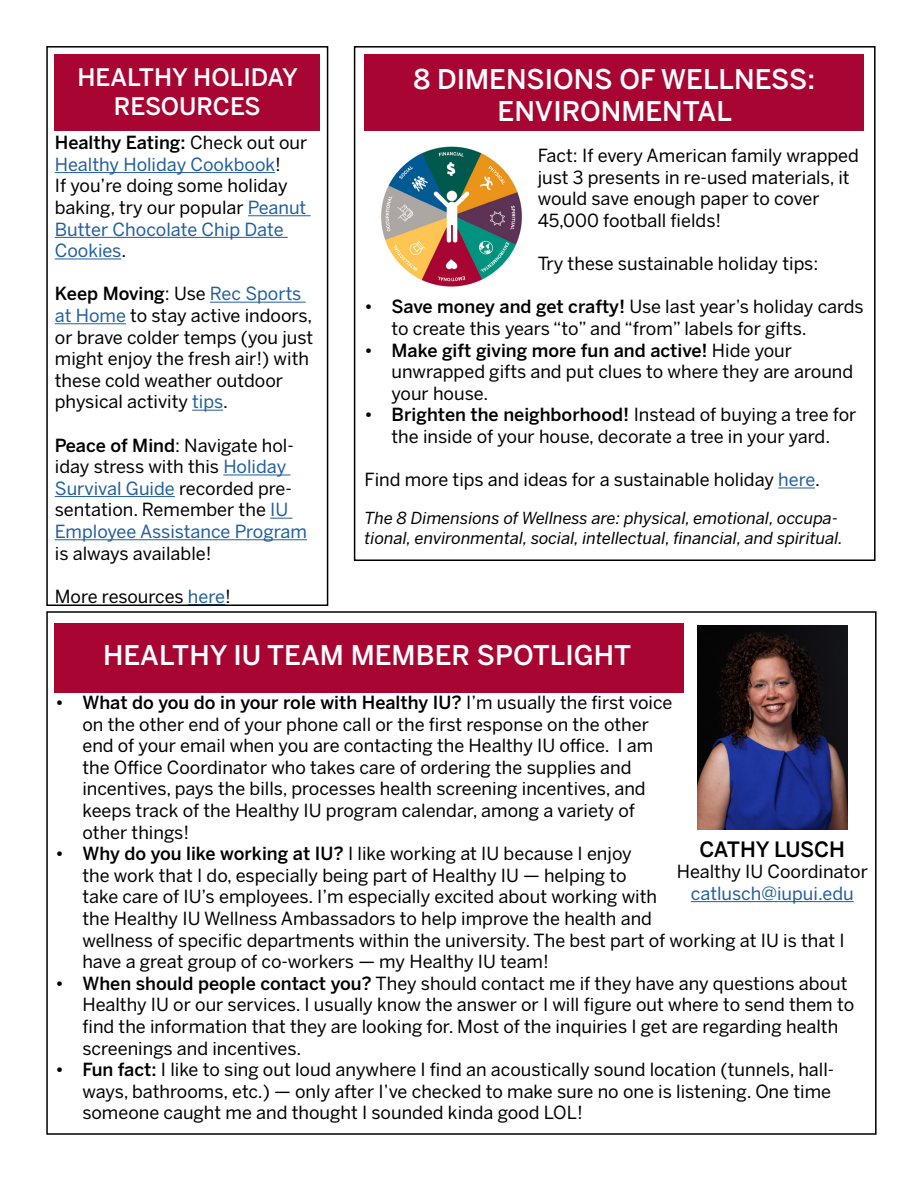
<style>
.page{position:relative;width:918px;height:1188px;background:#fff}
.page>*{position:absolute;margin:0;border:0;box-sizing:border-box;transform-origin:0 0}
.t1{font:500 27px/32.4px "Benton Sans";color:#fff;text-align:center}
.t2{font:500 24px/28.8px "Benton Sans";color:#fff;text-align:center}
.t3{font:500 21px "Benton Sans";letter-spacing:-.01em;color:#000}
.t4{font:18px/21.6px "Benton Sans";color:#000}
.t5{font:18px/21.6px "Benton Sans";color:#215e9e}
.t6{font:italic 16.5px/19.8px "Benton Sans";color:#000}
.s1{font-weight:500;color:#000}
.s2{color:#000}
.s3{font-weight:500}
.s4{color:#215e9e}
</style>
<div class="page">
<div style="left:55px;top:623px;width:629px;height:70px;background:#a90533"></div>
<img style="left:697px;top:626px;width:150px;height:204px">
<hr style="left:691px;top:901px;width:163px;height:1px;background:#215e9e">
<div style="left:364px;top:54px;width:500px;height:76px;background:#a90533"></div>
<div style="left:55px;top:54px;width:265px;height:76px;background:#a90533"></div>
<hr style="left:55px;top:172px;width:220px;height:1px;background:#215e9e">
<hr style="left:248px;top:215px;width:63px;height:1px;background:#215e9e">
<hr style="left:55px;top:237px;width:233px;height:1px;background:#215e9e">
<hr style="left:55px;top:259px;width:66px;height:1px;background:#215e9e">
<hr style="left:210px;top:302px;width:96px;height:1px;background:#215e9e">
<hr style="left:55px;top:323px;width:71px;height:1px;background:#215e9e">
<hr style="left:192px;top:410px;width:31px;height:1px;background:#215e9e">
<hr style="left:223px;top:475px;width:68px;height:1px;background:#215e9e">
<hr style="left:55px;top:496px;width:120px;height:1px;background:#215e9e">
<svg style="left:270px;top:518px;width:23px;height:1px"></svg>
<hr style="left:55px;top:539px;width:252px;height:1px;background:#215e9e">
<hr style="left:778px;top:488px;width:37px;height:1px;background:#215e9e">
<img style="left:381px;top:146px;width:141px;height:141px">
<div style="left:46px;top:46px;width:282px;height:560px;border:2px solid #000"></div>
<div style="left:354px;top:46px;width:522px;height:515px;border:2px solid #000"></div>
<p class="t2" style="left:78px;top:63px;width:222px">HEALTHY HOLIDAY<br>RESOURCES</p>
<p class="t5" style="left:55px;top:132px;width:254px"><span class="s1">Healthy Eating:</span> <span class="s2">Check out our<br></span>Healthy Holiday Cookbook<span class="s2">!<br>If you’re doing some holiday baking, try our popular</span> Peanut<br>Butter Chocolate Chip Date<br>Cookies<span class="s2">.</span></p>
<p class="t4" style="left:55px;top:283px;width:260px"><span class="s3">Keep Moving</span>: Use <span class="s4">Rec Sports at Home</span> to stay active indoors, or brave colder temps (you just might enjoy the fresh air!) with these cold weather outdoor physical activity <span class="s4">tips</span>.</p>
<p class="t4" style="left:55px;top:434px;width:254px"><span class="s3">Peace of Mind</span>: Navigate hol&shy;iday stress with this <span class="s4">Holiday<br>Survival Guide</span> recorded pre&shy;sentation. Remember the <span class="s4">IU<br>Employee Assistance Program </span>is always available!</p>
<p class="t4" style="left:55px;top:586px;width:178px">More resources <span class="s4">here</span>!</p>
<p class="t1" style="left:413px;top:63px;width:403px">8 DIMENSIONS OF WELLNESS:<br>ENVIRONMENTAL</p>
<p class="t4" style="left:538px;top:145px;width:323px">Fact: If every American family wrapped just 3 presents in re-used materials, it would save enough paper to cover 45,000 football fields!</p>
<p class="t4" style="left:538px;top:253px;width:282px">Try these sustainable holiday tips:</p>
<p class="t4" style="left:392px;top:296px;width:474px;text-indent:-27px"><span class="s3">• Save money and get crafty!</span> Use last year’s holiday cards to create this years “to” and “from” labels for gifts.</p>
<p class="t4" style="left:392px;top:339px;width:463px;text-indent:-27px"><span class="s3">• Make gift giving more fun and active!</span> Hide your unwrapped gifts and put clues to where they are around your house.</p>
<p class="t4" style="left:364px;top:404px;width:494px;text-align:center"><span class="s3">• Brighten the neighborhood!</span> Instead of buying a tree for the inside of your house, decorate a tree in your yard.</p>
<p class="t4" style="left:364px;top:469px;width:457px">Find more tips and ideas for a sustainable holiday <span class="s4">here</span>.</p>
<p class="t6" style="left:364px;top:508px;width:480px">The 8 Dimensions of Wellness are: physical, emotional, occupa&shy;tional, environmental, social, intellectual, financial, and spiritual.</p>
<p class="t1" style="left:103px;top:639px;width:530px">HEALTHY IU TEAM MEMBER SPOTLIGHT</p>
<p class="t4" style="left:82px;top:692px;width:592px;text-indent:-27px"><span class="s3">• What do you do in your role with Healthy IU?</span> I’m usually the first voice on the other end of your phone call or the first response on the other end of your email when you are contacting the Healthy IU office. I am the Office Coordinator who takes care of ordering the supplies and incentives, pays the bills, processes health screening incentives, and keeps track of the Healthy IU program calendar, among a variety of other things!</p>
<p class="t4" style="left:82px;top:843px;width:764px;text-indent:-27px"><span class="s3">• Why do you like working at IU?</span> I like working at IU because I enjoy<br>the work that I do, especially being part of Healthy IU — helping to<br>take care of IU’s employees. I’m especially excited about working with<br>the Healthy IU Wellness Ambassadors to help improve the health and<br>wellness of specific departments within the university. The best part of working at IU is that I have a great group of co-workers — my Healthy IU team!</p>
<p class="t4" style="left:82px;top:972px;width:773px;text-indent:-27px"><span class="s3">• When should people contact you?</span> They should contact me if they have any questions about Healthy IU or our services. I usually know the answer or I will figure out where to send them to find the information that they are looking for. Most of the inquiries I get are regarding health screenings and incentives.</p>
<p class="t4" style="left:82px;top:1059px;width:753px;text-indent:-27px"><span class="s3">• Fun fact:</span> I like to sing out loud anywhere I find an acoustically sound location (tunnels, hall&shy;ways, bathrooms, etc.) — only after I’ve checked to make sure no one is listening. One time someone caught me and thought I sounded kinda good LOL!</p>
<p class="t3" style="left:700px;top:836px;width:147px">CATHY LUSCH</p>
<p class="t4" style="left:677px;top:861px;width:193px;text-align:center">Healthy IU Coordinator <span class="s4">catlusch@iupui.edu</span></p>
</div>
